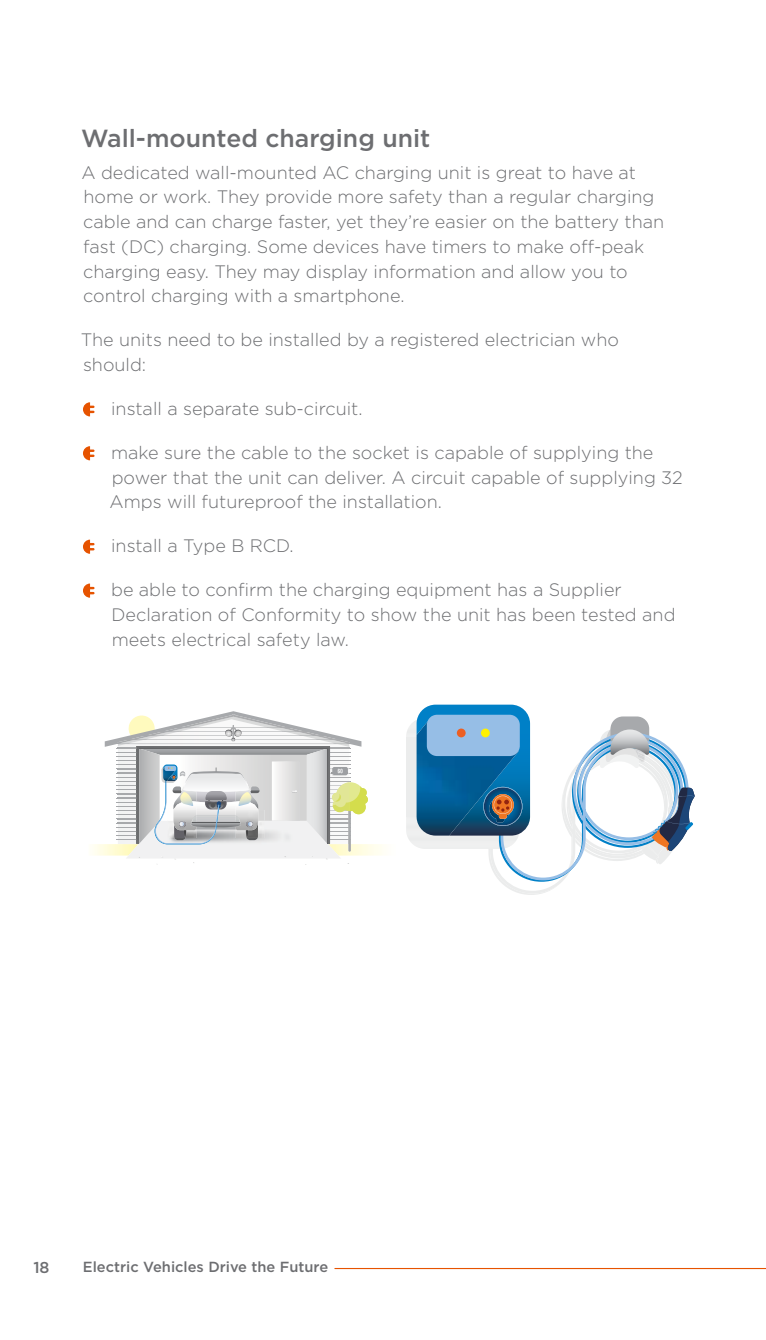
<style>
.page{position:relative;width:766px;height:1340px;background:#fff}
.page>*{position:absolute;margin:0;border:0;box-sizing:border-box;transform-origin:0 0}
.t1{font:500 24.75px "Gotham";color:#6d6e71}
.t2{font:300 18px/24.8px "Gotham";color:#6d6e71}
.t3{font:500 15.75px "Gotham";color:#6d6e71}
.t4{font:500 14.62px "Gotham";color:#6d6e71}
</style>
<div class="page">
<hr style="left:335px;top:1267px;width:430px;height:1px;background:#e65300">
<svg style="left:83px;top:402px;width:10px;height:14px"></svg>
<svg style="left:83px;top:446px;width:10px;height:14px"></svg>
<svg style="left:83px;top:539px;width:10px;height:15px"></svg>
<svg style="left:83px;top:583px;width:10px;height:14px"></svg>
<svg style="left:406px;top:704px;width:288px;height:191px"></svg>
<hr style="left:765px;top:705px;width:1px;height:634px;background:#e65300">
<svg style="left:92px;top:711px;width:291px;height:154px"></svg>
<h1 class="t1" style="left:81px;top:122px;width:350px">Wall-mounted charging unit</h1>
<p class="t2" style="left:81px;top:159px;width:584px">A dedicated wall-mounted AC charging unit is great to have at home or work. They provide more safety than a regular charging cable and can charge faster, yet they’re easier on the battery than fast (DC) charging. Some devices have timers to make off-peak charging easy. They may display information and allow you to control charging with a smartphone.</p>
<p class="t2" style="left:81px;top:327px;width:539px">The units need to be installed by a registered electrician who should:</p>
<p class="t2" style="left:111px;top:396px;width:253px">install a separate sub-circuit.</p>
<p class="t2" style="left:110px;top:439px;width:574px">make sure the cable to the socket is capable of supplying the power that the unit can deliver. A circuit capable of supplying 32<br>Amps will futureproof the installation.</p>
<p class="t2" style="left:111px;top:533px;width:184px">install a Type B RCD.</p>
<p class="t2" style="left:111px;top:577px;width:565px">be able to confirm the charging equipment has a Supplier<br>Declaration of Conformity to show the unit has been tested and meets electrical safety law.</p>
<p class="t3" style="left:33px;top:1257px;width:18px">18</p>
<p class="t4" style="left:83px;top:1257px;width:247px">Electric Vehicles Drive the Future</p>
</div>
